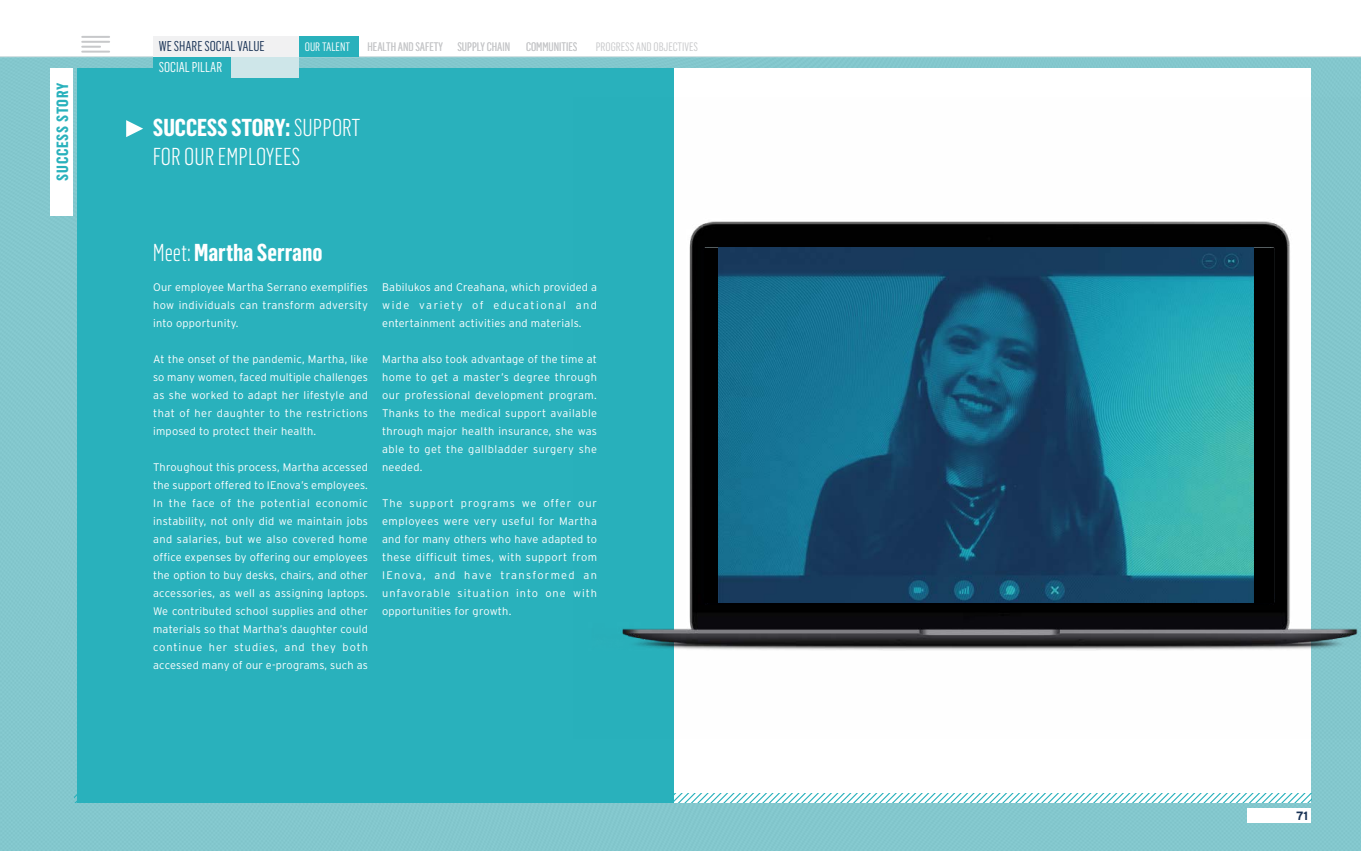
<style>
.page{position:relative;width:1361px;height:851px;background:#fff}
.page>*{position:absolute;margin:0;border:0;box-sizing:border-box;transform-origin:0 0}
.t1{font:300 24px/28.8px "Flama Condensed";color:#fff}
.t2{font:700 24px "Flama Condensed";color:#fff}
.t3{font:700 16px "Flama Condensed";letter-spacing:.05em;color:#29b1bc}
.t4{font:14px "Flama Condensed";color:#183255}
.t5{font:14px "Flama Condensed";color:#fff}
.t6{font:12px "Flama Condensed";color:#c7c8ca}
.t7{font:12px "Flama Condensed";color:#fff}
.t8{font:700 12px "Interstate";color:#183255}
.t9{font:300 11px/18px "Interstate";letter-spacing:.02em;color:#fff;text-align:justify}
.s1{font-weight:700}
.s2{font-weight:300}
</style>
<div class="page">
<div style="left:0;top:57px;width:1361px;height:793px;background:#83c7cd"></div>
<div style="left:673px;top:68px;width:638px;height:734px;background:#fff"></div>
<div style="left:77px;top:68px;width:596px;height:734px;background:#29b1bc"></div>
<svg style="left:74px;top:792px;width:1237px;height:10px"></svg>
<svg style="left:126px;top:120px;width:17px;height:17px"></svg>
<img style="left:622px;top:98px;width:739px;height:640px">
<div style="left:704px;top:248px;width:569px;height:354px;background:#000"></div>
<img style="left:719px;top:248px;width:534px;height:354px">
<div style="left:50px;top:68px;width:23px;height:147px;background:#fff"></div>
<hr style="left:0;top:56px;width:1361px;height:1px;background:#e6e7e8">
<div style="left:1247px;top:807px;width:64px;height:15px;background:#fff"></div>
<div style="left:153px;top:36px;width:145px;height:21px;background:#f1f1f2"></div>
<div style="left:153px;top:57px;width:145px;height:21px;background:#cee6e9"></div>
<div style="left:153px;top:57px;width:78px;height:21px;background:#29b1bc"></div>
<hr style="left:82px;top:36px;width:27px;height:2px;background:#c7c8ca">
<hr style="left:82px;top:41px;width:27px;height:2px;background:#c7c8ca">
<hr style="left:82px;top:51px;width:27px;height:2px;background:#c7c8ca">
<svg style="left:82px;top:46px;width:18px;height:2px"></svg>
<div style="left:300px;top:36px;width:59px;height:21px;background:#29b1bc"></div>
<h2 class="t3" style="left:52px;top:181px;width:100px;rotate:-90deg">SUCCESS STORY</h2>
<p class="t4" style="left:159px;top:38px;width:107px">WE SHARE SOCIAL VALUE</p>
<p class="t6" style="left:596px;top:39px;width:104px">PROGRESS AND OBJECTIVES</p>
<p class="t5" style="left:159px;top:59px;width:65px">SOCIAL PILLAR</p>
<p class="t7" style="left:305px;top:39px;width:47px">OUR TALENT</p>
<p class="t6" style="left:367px;top:39px;width:144px">HEALTH AND SAFETY SUPPLY CHAIN</p>
<p class="t6" style="left:526px;top:39px;width:53px">COMMUNITIES</p>
<h1 class="t1" style="left:153px;top:113px;width:209px"><span class="s1">SUCCESS STORY:</span> SUPPORT<br>FOR OUR EMPLOYEES</h1>
<h1 class="t2" style="left:153px;top:237px;width:171px"><span class="s2">Meet:</span> Martha Serrano</h1>
<p class="t9" style="left:153px;top:277px;width:216px">Our employee Martha Serrano exemplifies how individuals can transform adversity into opportunity.</p>
<p class="t9" style="left:153px;top:349px;width:216px">At the onset of the pandemic, Martha, like so many women, faced multiple challenges as she worked to adapt her lifestyle and that of her daughter to the restrictions imposed to protect their health.</p>
<p class="t9" style="left:153px;top:457px;width:216px">Throughout this process, Martha accessed the support offered to IEnova’s employees.<br>In the face of the potential economic instability, not only did we maintain jobs and salaries, but we also covered home office expenses by offering our employees the option to buy desks, chairs, and other accessories, as well as assigning laptops.<br>We contributed school supplies and other materials so that Martha’s daughter could continue her studies, and they both accessed many of our e-programs, such as</p>
<p class="t9" style="left:382px;top:277px;width:216px">Babilukos and Creahana, which provided a wide variety of educational and entertainment activities and materials.</p>
<p class="t9" style="left:382px;top:349px;width:216px">Martha also took advantage of the time at home to get a master’s degree through our professional development program.<br>Thanks to the medical support available through major health insurance, she was able to get the gallbladder surgery she needed.</p>
<p class="t9" style="left:382px;top:493px;width:216px">The support programs we offer our employees were very useful for Martha and for many others who have adapted to these difficult times, with support from IEnova, and have transformed an unfavorable situation into one with opportunities for growth.</p>
<p class="t8" style="left:1296px;top:809px;width:14px">71</p>
</div>
